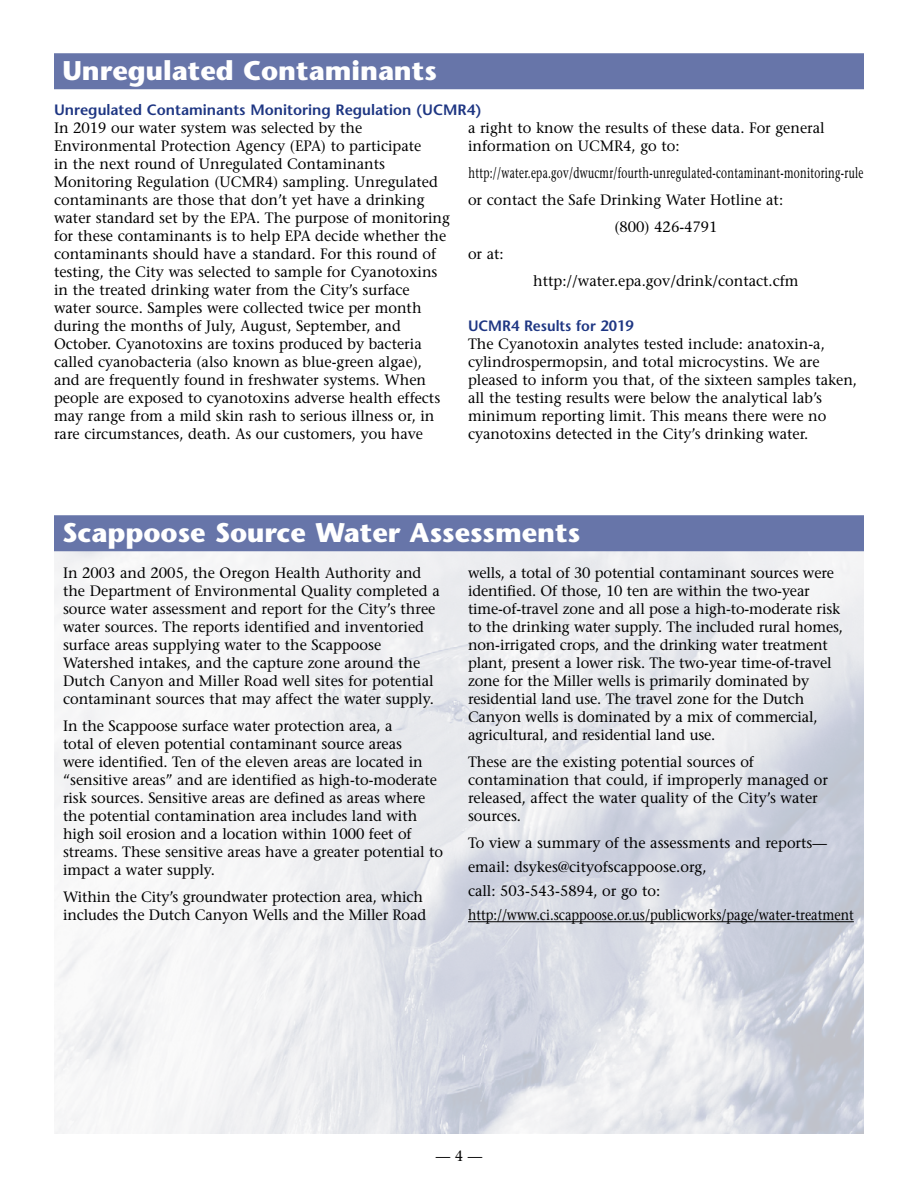
<style>
.page{position:relative;width:918px;height:1188px;background:#fff}
.page>*{position:absolute;margin:0;border:0;box-sizing:border-box;transform-origin:0 0}
.t1{font:700 27px "Stone Sans";color:#fff}
.Body{font:15px/18px "Stone Serif";color:#000}
.Body-2{font:15px "Stone Serif";letter-spacing:.03em;color:#000;scale:.67 1}
.Subhead{font:600 15px "Stone Sans";color:#1e3683}
.Body-3{font:15px "Stone Serif";color:#000;scale:.85 1}
</style>
<div class="page">
<img style="left:54px;top:551px;width:810px;height:583px">
<div style="left:54px;top:53px;width:810px;height:36px;background:#6775a9"></div>
<div style="left:54px;top:515px;width:810px;height:36px;background:#6775a9"></div>
<hr style="left:468px;top:921px;width:386px;height:1px;background:#000">
<p class="t1" style="left:63px;top:55px;width:376px">Unregulated Contaminants</p>
<p class="Subhead" style="left:54px;top:101px;width:429px">Unregulated Contaminants Monitoring Regulation (UCMR4)</p>
<p class="Body" style="left:54px;top:119px;width:397px">In 2019 our water system was selected by the Environmental Protection Agency (EPA) to participate<br>in the next round of Unregulated Contaminants Monitoring Regulation (UCMR4) sampling. Unregulated contaminants are those that don’t yet have a drinking water standard set by the EPA. The purpose of monitoring for these contaminants is to help EPA decide whether the contaminants should have a standard. For this round of testing, the City was selected to sample for Cyanotoxins in the treated drinking water from the City’s surface water source. Samples were collected twice per month during the months of July, August, September, and October. Cyanotoxins are toxins produced by bacteria called cyanobacteria (also known as blue-green algae), and are frequently found in freshwater systems. When people are exposed to cyanotoxins adverse health effects may range from a mild skin rash to serious illness or, in rare circumstances, death. As our customers, you have</p>
<p class="Body" style="left:468px;top:119px;width:358px">a right to know the results of these data. For general information on UCMR4, go to:</p>
<p class="Body-2" style="left:468px;top:164px;width:591px">http://water.epa.gov/dwucmr/fourth-unregulated-contaminant-monitoring-rule</p>
<p class="Body" style="left:468px;top:191px;width:317px">or contact the Safe Drinking Water Hotline at:</p>
<p class="Body" style="left:614px;top:218px;width:105px">(800) 426-4791</p>
<p class="Body" style="left:468px;top:245px;width:37px">or at:</p>
<p class="Body" style="left:533px;top:272px;width:267px">http://water.epa.gov/drink/contact.cfm</p>
<p class="Subhead" style="left:468px;top:317px;width:167px">UCMR4 Results for 2019</p>
<p class="Body" style="left:468px;top:335px;width:391px">The Cyanotoxin analytes tested include: anatoxin-a, cylindrospermopsin, and total microcystins. We are pleased to inform you that, of the sixteen samples taken, all the testing results were below the analytical lab’s minimum reporting limit. This means there were no cyanotoxins detected in the City’s drinking water.</p>
<p class="t1" style="left:63px;top:517px;width:519px">Scappoose Source Water Assessments</p>
<p class="Body" style="left:63px;top:564px;width:378px">In 2003 and 2005, the Oregon Health Authority and the Department of Environmental Quality completed a source water assessment and report for the City’s three water sources. The reports identified and inventoried surface areas supplying water to the Scappoose Watershed intakes, and the capture zone around the Dutch Canyon and Miller Road well sites for potential contaminant sources that may affect the water supply.</p>
<p class="Body" style="left:63px;top:717px;width:381px">In the Scappoose surface water protection area, a<br>total of eleven potential contaminant source areas<br>were identified. Ten of the eleven areas are located in “sensitive areas” and are identified as high-to-moderate risk sources. Sensitive areas are defined as areas where the potential contamination area includes land with high soil erosion and a location within 1000 feet of streams. These sensitive areas have a greater potential to impact a water supply.</p>
<p class="Body" style="left:63px;top:888px;width:365px">Within the City’s groundwater protection area, which includes the Dutch Canyon Wells and the Miller Road</p>
<p class="Body" style="left:468px;top:564px;width:377px">wells, a total of 30 potential contaminant sources were identified. Of those, 10 ten are within the two-year time‑of-travel zone and all pose a high-to-moderate risk to the drinking water supply. The included rural homes, non-irrigated crops, and the drinking water treatment plant, present a lower risk. The two‑year time‑of-travel zone for the Miller wells is primarily dominated by residential land use. The travel zone for the Dutch Canyon wells is dominated by a mix of commercial, agricultural, and residential land use.</p>
<p class="Body" style="left:468px;top:753px;width:362px">These are the existing potential sources of contamination that could, if improperly managed or released, affect the water quality of the City’s water sources.</p>
<p class="Body" style="left:468px;top:834px;width:361px">To view a summary of the assessments and reports—</p>
<p class="Body" style="left:468px;top:858px;width:240px">email: dsykes@cityofscappoose.org,</p>
<p class="Body" style="left:468px;top:882px;width:194px">call: 503-543-5894, or go to:</p>
<p class="Body-3" style="left:468px;top:906px;width:455px">http://www.ci.scappoose.or.us/publicworks/page/water-treatment</p>
<p class="Body" style="left:436px;top:1147px;width:48px">— 4 —</p>
</div>
